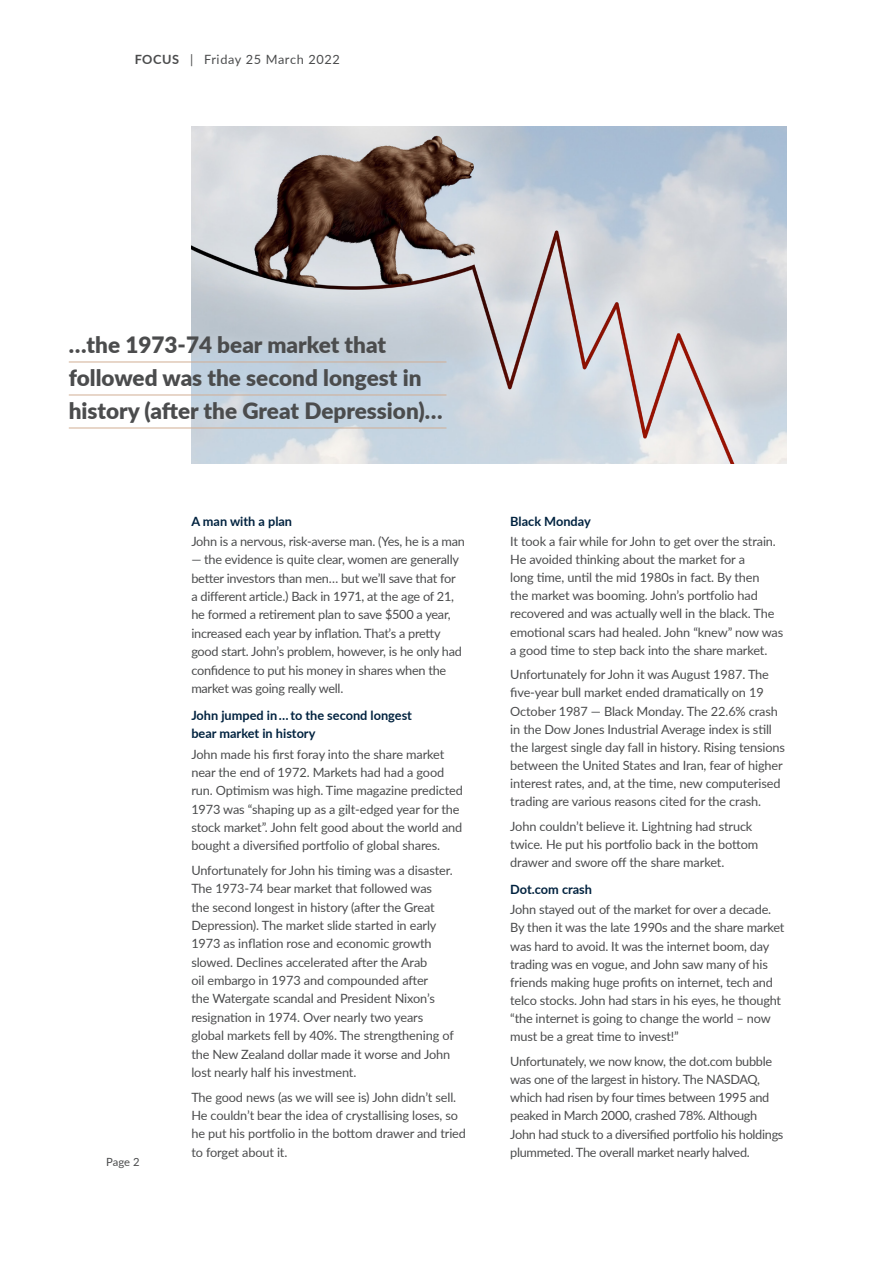
<style>
.page{position:relative;width:893px;height:1263px;background:#fff}
.page>*{position:absolute;margin:0;border:0;box-sizing:border-box;transform-origin:0 0}
.PullQuoteBlack{font:900 22.5px "Lato";color:#4b4c4d}
._01_FB_Body_Copy{font:12.75px/18.1px "Lato";letter-spacing:-.01em;color:#4b4c4d}
._02_FB_Sub_heading_s{font:700 12.75px/18.3px "Lato";color:#00223f}
._01_FB_Body_Copy-2{font:12.75px "Lato";letter-spacing:.05em;color:#4b4c4d}
.t1{font:11.25px "Lato";color:#4b4c4d}
.s1{font-weight:700}
</style>
<div class="page">
<img style="left:191px;top:126px;width:596px;height:337px">
<hr style="left:69px;top:362px;width:377px;height:1px;background:#d1ae94">
<hr style="left:69px;top:395px;width:377px;height:1px;background:#d1ae94">
<hr style="left:69px;top:428px;width:377px;height:1px;background:#d1ae94">
<p class="_01_FB_Body_Copy-2" style="left:134px;top:51px;width:207px"><span class="s1">FOCUS</span> | Friday 25 March 2022</p>
<p class="PullQuoteBlack" style="left:69px;top:328px;width:319px">…the 1973-74 bear market that</p>
<p class="PullQuoteBlack" style="left:69px;top:361px;width:354px">followed was the second longest in</p>
<p class="PullQuoteBlack" style="left:69px;top:394px;width:375px">history (after the Great Depression)…</p>
<p class="t1" style="left:106px;top:1153px;width:35px">Page 2</p>
<p class="_02_FB_Sub_heading_s" style="left:191px;top:511px;width:102px">A man with a plan</p>
<p class="_01_FB_Body_Copy" style="left:191px;top:532px;width:275px">John is a nervous, risk-averse man. (Yes, he is a man</p>
<p class="_01_FB_Body_Copy" style="left:191px;top:550px;width:272px">— the evidence is quite clear, women are generally better investors than men… but we’ll save that for a different article.) Back in 1971, at the age of 21, he formed a retirement plan to save $500 a year, increased each year by inflation. That’s a pretty good start. John’s problem, however, is he only had confidence to put his money in shares when the market was going really well.</p>
<p class="_02_FB_Sub_heading_s" style="left:191px;top:705px;width:222px">John jumped in … to the second longest bear market in history</p>
<p class="_01_FB_Body_Copy" style="left:191px;top:744px;width:273px">John made his first foray into the share market near the end of 1972. Markets had had a good run. Optimism was high. Time magazine predicted 1973 was “shaping up as a gilt-edged year for the stock market”. John felt good about the world and bought a diversified portfolio of global shares.</p>
<p class="_01_FB_Body_Copy" style="left:191px;top:861px;width:264px">Unfortunately for John his timing was a disaster.<br>The 1973-74 bear market that followed was<br>the second longest in history (after the Great Depression). The market slide started in early 1973 as inflation rose and economic growth slowed. Declines accelerated after the Arab<br>oil embargo in 1973 and compounded after<br>the Watergate scandal and President Nixon’s resignation in 1974. Over nearly two years global markets fell by 40%. The strengthening of the New Zealand dollar made it worse and John lost nearly half his investment.</p>
<p class="_01_FB_Body_Copy" style="left:191px;top:1087px;width:276px">The good news (as we will see is) John didn’t sell.<br>He couldn’t bear the idea of crystallising loses, so he put his portfolio in the bottom drawer and tried to forget about it.</p>
<p class="_02_FB_Sub_heading_s" style="left:510px;top:511px;width:82px">Black Monday</p>
<p class="_01_FB_Body_Copy" style="left:510px;top:532px;width:274px">It took a fair while for John to get over the strain.<br>He avoided thinking about the market for a<br>long time, until the mid 1980s in fact. By then<br>the market was booming. John’s portfolio had recovered and was actually well in the black. The emotional scars had healed. John “knew” now was a good time to step back into the share market.</p>
<p class="_01_FB_Body_Copy" style="left:510px;top:665px;width:276px">Unfortunately for John it was August 1987. The five-year bull market ended dramatically on 19<br>October 1987 — Black Monday. The 22.6% crash in the Dow Jones Industrial Average index is still the largest single day fall in history. Rising tensions between the United States and Iran, fear of higher interest rates, and, at the time, new computerised trading are various reasons cited for the crash.</p>
<p class="_01_FB_Body_Copy" style="left:510px;top:817px;width:250px">John couldn’t believe it. Lightning had struck twice. He put his portfolio back in the bottom drawer and swore off the share market.</p>
<p class="_02_FB_Sub_heading_s" style="left:510px;top:880px;width:83px">Dot.com crash</p>
<p class="_01_FB_Body_Copy" style="left:510px;top:900px;width:276px">John stayed out of the market for over a decade.<br>By then it was the late 1990s and the share market was hard to avoid. It was the internet boom, day trading was en vogue, and John saw many of his friends making huge profits on internet, tech and telco stocks. John had stars in his eyes, he thought “the internet is going to change the world – now must be a great time to invest!”</p>
<p class="_01_FB_Body_Copy" style="left:510px;top:1052px;width:275px">Unfortunately, we now know, the dot.com bubble was one of the largest in history. The NASDAQ, which had risen by four times between 1995 and peaked in March 2000, crashed 78%. Although John had stuck to a diversified portfolio his holdings plummeted. The overall market nearly halved.</p>
</div>
